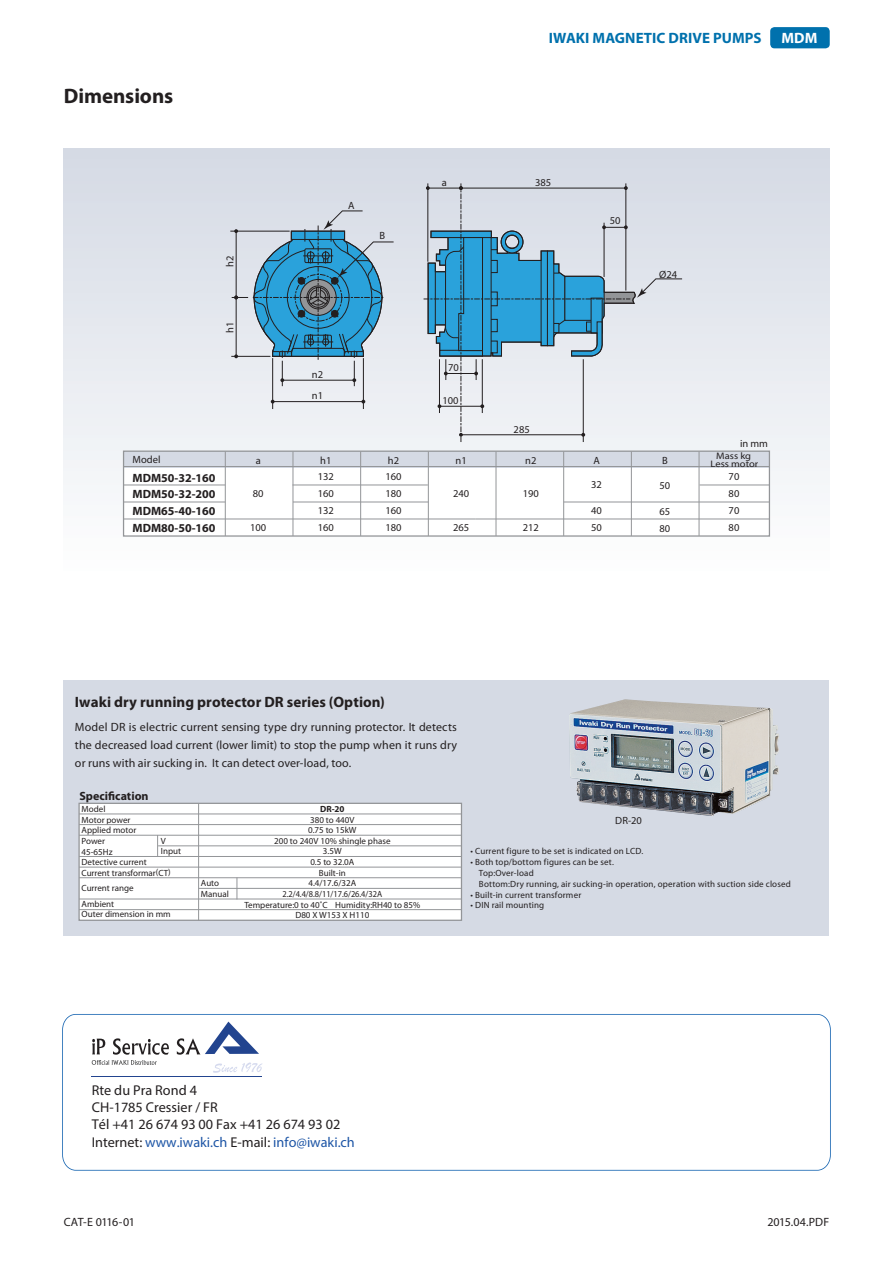
<style>
.page{position:relative;width:893px;height:1263px;background:#fff}
.page>*{position:absolute;margin:0;border:0;box-sizing:border-box;transform-origin:0 0}
.t1{font:700 21px "Myriad Pro";letter-spacing:-.005em;color:#231f20}
.t2{font:700 15px "Myriad Pro";letter-spacing:.005em;color:#231f20}
.t3{font:700 15px "Myriad Pro";letter-spacing:.005em;color:#0071ad}
.t4{font:700 15px "Myriad Pro";color:#fff}
.t5{font:14.25px/17.1px "Myriad Pro";color:#231f20}
.t6{font:12px/18px "Myriad Pro";letter-spacing:.005em;color:#231f20;text-align:justify}
.t7{font:700 12px/16.8px "Myriad Pro";color:#231f20;text-align:justify}
.t8{font:12px "Myriad Pro";letter-spacing:-.035em;color:#231f20}
.t9{font:10.5px/16.6px "Myriad Pro";color:#231f20}
.t10{font:9.45px "Myriad Pro";color:#231f20;scale:1.11 1}
.t11{font:9px/10.6px "Myriad Pro";color:#231f20}
.t12{font:9px/10.8px "Myriad Pro";letter-spacing:.02em;color:#231f20}
.t13{font:700 9px "Myriad Pro";color:#231f20}
.s1{color:#1e56a6}
</style>
<div class="page">
<div style="left:64px;top:149px;width:765px;height:425px;background:linear-gradient(to bottom,#d4d9e4,#fdfefe)"></div>
<svg style="left:62px;top:1014px;width:769px;height:157px"></svg>
<hr style="left:92px;top:1076px;width:170px;height:1px;background:#22448f">
<svg style="left:92px;top:1021px;width:171px;height:52px"></svg>
<div style="left:124px;top:451px;width:645px;height:85px;background:#fff"></div>
<div style="left:124px;top:451px;width:645px;height:17px;background:#d5dae4"></div>
<div style="left:123px;top:450px;width:647px;height:87px;border:1px solid #939598"></div>
<hr style="left:475px;top:519px;width:294px;height:1px;background:#939598">
<hr style="left:123px;top:519px;width:352px;height:1px;background:#939598">
<hr style="left:564px;top:502px;width:205px;height:1px;background:#939598">
<hr style="left:293px;top:502px;width:135px;height:1px;background:#939598">
<hr style="left:124px;top:502px;width:101px;height:1px;background:#939598">
<hr style="left:700px;top:485px;width:69px;height:1px;background:#939598">
<hr style="left:292px;top:485px;width:136px;height:1px;background:#939598">
<hr style="left:124px;top:485px;width:101px;height:1px;background:#939598">
<hr style="left:124px;top:466px;width:645px;height:1px;background:#939598">
<hr style="left:225px;top:452px;width:1px;height:84px;background:#939598">
<hr style="left:293px;top:452px;width:1px;height:84px;background:#939598">
<hr style="left:360px;top:452px;width:1px;height:84px;background:#939598">
<hr style="left:428px;top:452px;width:1px;height:84px;background:#939598">
<hr style="left:496px;top:452px;width:1px;height:84px;background:#939598">
<hr style="left:563px;top:452px;width:1px;height:84px;background:#939598">
<hr style="left:631px;top:452px;width:1px;height:84px;background:#939598">
<hr style="left:699px;top:452px;width:1px;height:84px;background:#939598">
<hr style="left:273px;top:401px;width:90px;height:1px;background:#231f20">
<svg style="left:424px;top:183px;width:258px;height:259px;background:#b1cdde"></svg>
<hr style="left:230px;top:231px;width:60px;height:1px;background:#231f20">
<hr style="left:231px;top:356px;width:39px;height:1px;background:#231f20">
<hr style="left:272px;top:358px;width:1px;height:51px;background:#231f20">
<hr style="left:363px;top:358px;width:1px;height:51px;background:#231f20">
<svg style="left:232px;top:211px;width:162px;height:175px;background:#8ab6cd"></svg>
<div style="left:770px;top:27px;width:60px;height:21px;background:#0071ad;border-radius:4px"></div>
<div style="left:64px;top:680px;width:765px;height:255px;background:#d5dae4"></div>
<div style="left:79px;top:803px;width:382px;height:117px;background:#fff"></div>
<hr style="left:79px;top:814px;width:382px;height:1px;background:#939598">
<hr style="left:79px;top:824px;width:382px;height:1px;background:#939598">
<hr style="left:79px;top:835px;width:382px;height:1px;background:#939598">
<hr style="left:158px;top:845px;width:303px;height:1px;background:#939598">
<hr style="left:79px;top:856px;width:382px;height:1px;background:#939598">
<hr style="left:79px;top:867px;width:382px;height:1px;background:#939598">
<hr style="left:79px;top:877px;width:382px;height:1px;background:#939598">
<hr style="left:199px;top:888px;width:263px;height:1px;background:#939598">
<hr style="left:79px;top:899px;width:382px;height:1px;background:#939598">
<hr style="left:79px;top:909px;width:382px;height:1px;background:#939598">
<div style="left:78px;top:803px;width:384px;height:118px;border:1px solid #939598"></div>
<hr style="left:198px;top:803px;width:1px;height:117px;background:#939598">
<svg style="left:157px;top:836px;width:1px;height:20px"></svg>
<svg style="left:237px;top:877px;width:1px;height:22px"></svg>
<img style="left:569px;top:699px;width:210px;height:117px">
<h1 class="t1" style="left:64px;top:82px;width:111px">Dimensions</h1>
<p class="t9" style="left:221px;top:267px;width:13px;rotate:-90deg">h2</p>
<p class="t9" style="left:221px;top:333px;width:13px;rotate:-90deg">h1</p>
<p class="t9" style="left:133px;top:451px;width:29px">Model</p>
<h3 class="t7" style="left:133px;top:469px;width:85px">MDM50-32-160<br>MDM50-32-200<br>MDM65-40-160<br>MDM80-50-160</h3>
<p class="t9" style="left:256px;top:451px;width:7px">a</p>
<p class="t9" style="left:253px;top:485px;width:12px">80</p>
<p class="t9" style="left:250px;top:519px;width:18px">100</p>
<h2 class="t3" style="left:549px;top:28px;width:214px">IWAKI MAGNETIC DRIVE PUMPS</h2>
<h2 class="t4" style="left:781px;top:28px;width:38px">MDM</h2>
<p class="t9" style="left:442px;top:174px;width:7px">a</p>
<p class="t9" style="left:535px;top:174px;width:18px">385</p>
<p class="t9" style="left:348px;top:197px;width:8px">A</p>
<p class="t9" style="left:610px;top:212px;width:12px">50</p>
<p class="t9" style="left:379px;top:227px;width:7px">B</p>
<p class="t9" style="left:659px;top:266px;width:20px">Ø24</p>
<p class="t9" style="left:312px;top:364px;width:13px;line-height:20.9px">n2 n1</p>
<p class="t9" style="left:448px;top:359px;width:12px">70</p>
<p class="t9" style="left:442px;top:392px;width:18px">100</p>
<p class="t9" style="left:514px;top:421px;width:18px">285</p>
<p class="t9" style="left:320px;top:451px;width:13px">h1</p>
<p class="t9" style="left:388px;top:451px;width:13px">h2</p>
<p class="t9" style="left:456px;top:451px;width:13px">n1</p>
<p class="t9" style="left:525px;top:451px;width:13px">n2</p>
<p class="t9" style="left:593px;top:451px;width:8px">A</p>
<p class="t9" style="left:318px;top:468px;width:18px">132<br>160</p>
<p class="t9" style="left:318px;top:519px;width:18px">160</p>
<p class="t9" style="left:318px;top:502px;width:18px">132</p>
<p class="t9" style="left:385px;top:468px;width:18px">160<br>180</p>
<p class="t9" style="left:385px;top:519px;width:18px">180</p>
<p class="t9" style="left:385px;top:502px;width:18px">160</p>
<p class="t9" style="left:453px;top:485px;width:18px">240</p>
<p class="t9" style="left:453px;top:519px;width:18px">265</p>
<p class="t9" style="left:523px;top:485px;width:18px">190</p>
<p class="t9" style="left:523px;top:519px;width:18px">212</p>
<p class="t9" style="left:591px;top:476px;width:12px">32</p>
<p class="t9" style="left:591px;top:519px;width:12px">50</p>
<p class="t9" style="left:591px;top:502px;width:12px">40</p>
<p class="t9" style="left:662px;top:451px;width:7px">B</p>
<p class="t9" style="left:660px;top:477px;width:12px">50</p>
<p class="t9" style="left:660px;top:502px;width:12px;line-height:17.1px">65<br>80</p>
<p class="t9" style="left:740px;top:435px;width:30px">in mm</p>
<p class="t10" style="left:711px;top:457px;width:45px">Less motor</p>
<p class="t10" style="left:716px;top:450px;width:33px">Mass kg</p>
<p class="t9" style="left:729px;top:468px;width:12px">70<br>80</p>
<p class="t9" style="left:729px;top:519px;width:12px">80</p>
<p class="t9" style="left:729px;top:502px;width:12px">70</p>
<h2 class="t2" style="left:75px;top:693px;width:311px">Iwaki dry running protector DR series (Option)</h2>
<h3 class="t6" style="left:75px;top:718px;width:384px">Model DR is electric current sensing type dry running protector. It detects the decreased load current (lower limit) to stop the pump when it runs dry or runs with air sucking in. It can detect over-load, too.</h3>
<h3 class="t7" style="left:79px;top:787px;width:71px">Specification</h3>
<p class="t11" style="left:82px;top:814px;width:50px">Motor power</p>
<p class="t11" style="left:274px;top:814px;width:118px;text-align:center">380 to 440V<br>0.75 to 15kW<br>200 to 240V 10% shingle phase<br>3.5W<br>0.5 to 32.0A<br>Built-in</p>
<p class="t11" style="left:82px;top:803px;width:25px">Model</p>
<p class="t13" style="left:320px;top:803px;width:26px">DR-20</p>
<p class="t11" style="left:82px;top:825px;width:56px">Applied motor<br>Power<br>45-65Hz</p>
<p class="t11" style="left:161px;top:836px;width:22px;line-height:9.9px">V<br>Input</p>
<p class="t11" style="left:82px;top:857px;width:91px">Detective current<br>Current transformar(CT)</p>
<p class="t11" style="left:82px;top:880px;width:54px;line-height:15.8px">Current range<br>Ambient</p>
<p class="t11" style="left:82px;top:908px;width:91px">Outer dimension in mm</p>
<p class="t11" style="left:282px;top:878px;width:101px;text-align:center">4.4/17.6/32A<br>2.2/4.4/8.8/11/17.6/26.4/32A</p>
<p class="t11" style="left:201px;top:878px;width:30px">Auto<br>Manual</p>
<p class="t11" style="left:244px;top:899px;width:177px;text-align:center">Temperature:0 to 40˚C Humidity:RH40 to 85%<br>D80 X W153 X H110</p>
<p class="t9" style="left:615px;top:812px;width:28px">DR-20</p>
<p class="t11" style="left:470px;top:846px;width:174px">• Current figure to be set is indicated on LCD.</p>
<p class="t12" style="left:479px;top:857px;width:313px;text-indent:-8px">• Both top/bottom figures can be set.<br>Top:Over-load<br>Bottom:Dry running, air sucking-in operation, operation with suction side closed</p>
<p class="t11" style="left:470px;top:889px;width:112px">• Built-in current transformer</p>
<p class="t11" style="left:470px;top:900px;width:75px">• DIN rail mounting</p>
<h3 class="t5" style="left:92px;top:1082px;width:265px">Rte du Pra Rond 4<br>CH-1785 Cressier / FR<br>Tél +41 26 674 93 00 Fax +41 26 674 93 02<br>Internet: <span class="s1">www.iwaki.ch</span> E-mail: <span class="s1">info@iwaki.ch</span></h3>
<h3 class="t8" style="left:64px;top:1215px;width:73px">CAT-E 0116-01</h3>
<h3 class="t6" style="left:767px;top:1213px;width:63px">2015.04.PDF</h3>
</div>
